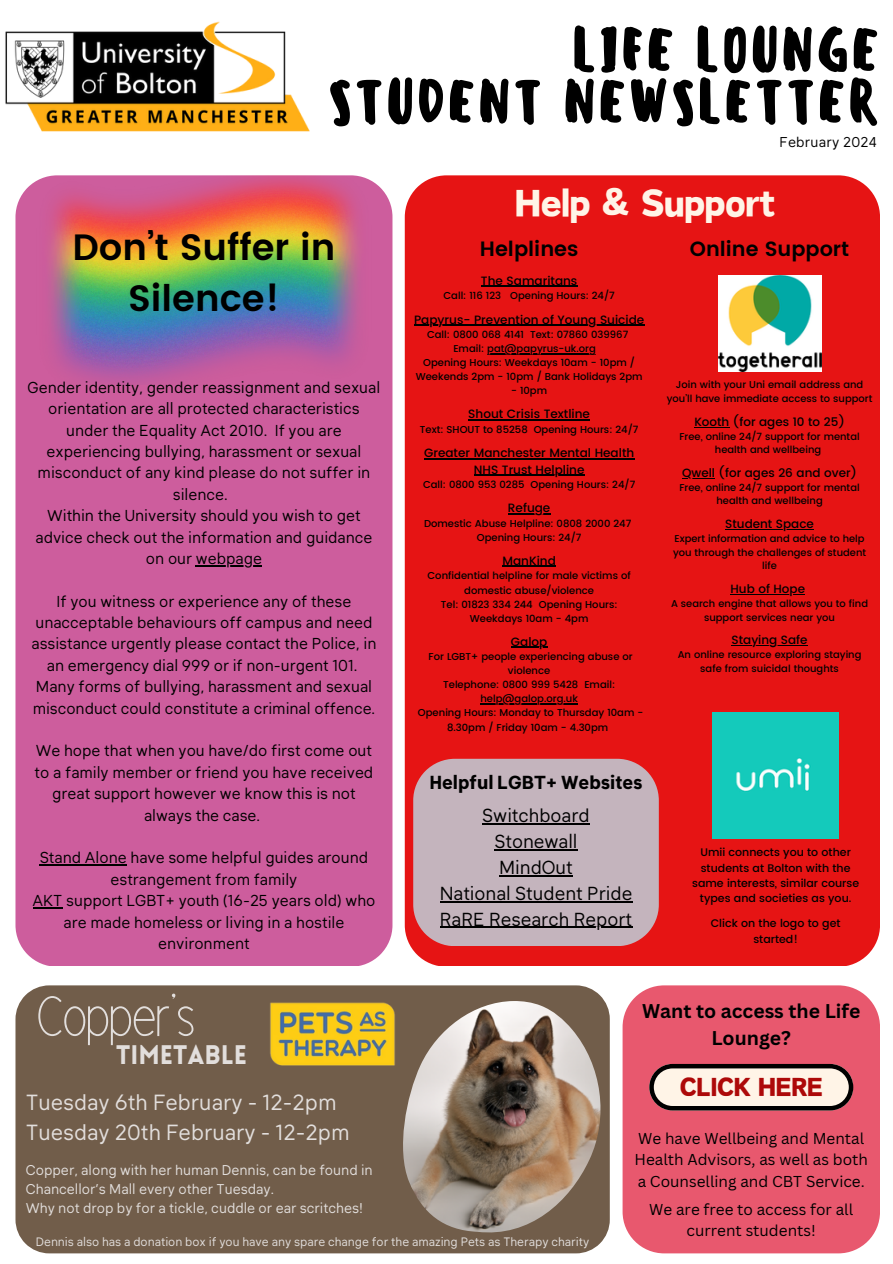
<style>
.page{position:relative;width:893px;height:1264px;background:#fff}
.page>*{position:absolute;margin:0;border:0;box-sizing:border-box;transform-origin:0 0}
.t1{font:500 58.05px/51.8px "Sensei";letter-spacing:.02em;color:#000;text-align:right}
.t2{font:54.9px "Ad Bhashitha";color:#e2dedc}
.t3{font:45px "Canva Sweet Heart";color:#fff4e7}
.t4{font:600 36.6px/50.7px "Poppins";color:#000;text-align:center}
.t5{font:30.6px "Canva Sweet Heart";color:#ad0909}
.t6{font:900 26.25px "Lovelo";color:#e2dedc}
.t7{font:21.6px "Klima";color:#e2dedc}
.t8{font:600 20.7px "Poppins";color:#000}
.t9{font:600 20.55px "Poppins";color:#000}
.t10{font:700 19.35px/27px "Canva Sans";color:#000;text-align:center}
.t11{font:18.6px "Klima";color:#000}
.t12{font:700 18.6px "Klima";color:#000}
.t13{font:15.6px/21.3px "Klima";color:#000;text-align:center}
.t14{font:15.3px/21.5px "Canva Sans";color:#000}
.t15{font:14.1px "Klima";letter-spacing:.015em;color:#000}
.t16{font:13.95px/18.8px "Klima";color:#e2dedc}
.t17{font:500 12px "Poppins";color:#000}
.t18{font:12px "Klima";color:#e2dedc}
.t19{font:500 10.95px/15.3px "Poppins";color:#000;text-align:center}
.t20{font:500 10.05px/14.1px "Poppins";color:#000;text-align:center}
.t21{font:500 9.9px/13.5px "Poppins";color:#000;text-align:center}
</style>
<div class="page">
<img style="left:5px;top:21px;width:305px;height:111px">
<div style="left:15px;top:985px;width:593px;height:268px;background:#715d4a"></div>
<img style="left:396px;top:1001px;width:213px;height:231px">
<img style="left:269px;top:1001px;width:127px;height:65px">
<div style="left:15px;top:180px;width:377px;height:786px;background:#cd5d9d"></div>
<div style="left:622px;top:985px;width:257px;height:268px;background:#e8586e;border-radius:42px"></div>
<svg style="left:649px;top:1063px;width:204px;height:47px;background:#cab8b0"></svg>
<img style="left:37px;top:175px;width:334px;height:210px">
<div style="left:405px;top:175px;width:474px;height:791px;background:#e61414"></div>
<img style="left:718px;top:275px;width:103px;height:97px">
<div style="left:712px;top:712px;width:126px;height:126px;background:#14cabb"></div>
<hr style="left:196px;top:565px;width:66px;height:1px;background:#000">
<hr style="left:40px;top:864px;width:87px;height:1px;background:#000">
<svg style="left:33px;top:907px;width:29px;height:1px"></svg>
<div style="left:413px;top:758px;width:245px;height:188px;background:#c4b4bd"></div>
<hr style="left:482px;top:823px;width:107px;height:1px;background:#000">
<hr style="left:494px;top:849px;width:83px;height:1px;background:#000">
<hr style="left:499px;top:875px;width:73px;height:1px;background:#000">
<hr style="left:439px;top:901px;width:193px;height:1px;background:#000">
<hr style="left:439px;top:926px;width:193px;height:2px;background:#000">
<hr style="left:481px;top:286px;width:96px;height:1px;background:#000">
<hr style="left:414px;top:324px;width:230px;height:1px;background:#000">
<hr style="left:487px;top:353px;width:109px;height:1px;background:#000">
<hr style="left:468px;top:419px;width:122px;height:1px;background:#000">
<hr style="left:424px;top:458px;width:210px;height:1px;background:#000">
<hr style="left:474px;top:474px;width:110px;height:1px;background:#000">
<hr style="left:508px;top:513px;width:42px;height:1px;background:#000">
<hr style="left:502px;top:566px;width:54px;height:1px;background:#000">
<hr style="left:511px;top:646px;width:36px;height:1px;background:#000">
<hr style="left:480px;top:703px;width:98px;height:1px;background:#000">
<hr style="left:694px;top:426px;width:35px;height:1px;background:#000">
<hr style="left:682px;top:478px;width:33px;height:1px;background:#000">
<hr style="left:725px;top:529px;width:88px;height:1px;background:#000">
<hr style="left:730px;top:594px;width:75px;height:1px;background:#000">
<hr style="left:731px;top:645px;width:76px;height:1px;background:#000">
<p class="t1" style="left:327px;top:24px;width:554px">LIFE LOUNGE<br>STUDENT NEWSLETTER</p>
<p class="t15" style="left:779px;top:136px;width:99px">February 2024</p>
<p class="t4" style="left:72px;top:222px;width:265px">Don’t Suffer in<br>Silence!</p>
<p class="t13" style="left:28px;top:378px;width:354px">Gender identity, gender reassignment and sexual orientation are all protected characteristics under the Equality Act 2010. If you are experiencing bullying, harassment or sexual misconduct of any kind please do not suffer in silence.</p>
<p class="t13" style="left:35px;top:506px;width:338px">Within the University should you wish to get advice check out the information and guidance on our webpage</p>
<p class="t13" style="left:35px;top:592px;width:338px">If you witness or experience any of these unacceptable behaviours off campus and need</p>
<p class="t13" style="left:31px;top:634px;width:346px">assistance urgently please contact the Police, in an emergency dial 999 or if non-urgent 101.<br>Many forms of bullying, harassment and sexual misconduct could constitute a criminal offence.</p>
<p class="t13" style="left:35px;top:741px;width:340px">We hope that when you have/do first come out to a family member or friend you have received great support however we know this is not always the case.</p>
<p class="t13" style="left:40px;top:848px;width:330px">Stand Alone have some helpful guides around estrangement from family</p>
<p class="t13" style="left:33px;top:891px;width:344px">AKT support LGBT+ youth (16-25 years old) who are made homeless or living in a hostile environment</p>
<p class="t2" style="left:37px;top:996px;width:159px">Copper’s</p>
<p class="t6" style="left:116px;top:1044px;width:133px">TIMETABLE</p>
<p class="t3" style="left:514px;top:182px;width:262px">Help &amp; Support</p>
<p class="t8" style="left:480px;top:236px;width:100px">Helplines</p>
<p class="t17" style="left:481px;top:274px;width:98px">The Samaritans</p>
<p class="t20" style="left:443px;top:289px;width:173px">Call: 116 123 Opening Hours: 24/7</p>
<p class="t17" style="left:414px;top:312px;width:232px">Papyrus- Prevention of Young Suicide</p>
<p class="t20" style="left:427px;top:327px;width:203px">Call: 0800 068 4141 Text: 07860 039967<br>Email: pat@papyrus-uk.org</p>
<p class="t20" style="left:415px;top:355px;width:228px">Opening Hours: Weekdays 10am - 10pm /<br>Weekends 2pm - 10pm / Bank Holidays 2pm</p>
<p class="t20" style="left:511px;top:384px;width:38px">- 10pm</p>
<p class="t17" style="left:468px;top:407px;width:123px">Shout Crisis Textline</p>
<p class="t20" style="left:420px;top:422px;width:220px">Text: SHOUT to 85258 Opening Hours: 24/7</p>
<p class="t17" style="left:424px;top:446px;width:212px">Greater Manchester Mental Health</p>
<p class="t17" style="left:474px;top:462px;width:112px">NHS Trust Helpline</p>
<p class="t20" style="left:423px;top:477px;width:103px">Call: 0800 953 0285</p>
<p class="t20" style="left:530px;top:477px;width:106px">Opening Hours: 24/7</p>
<p class="t17" style="left:508px;top:501px;width:44px">Refuge</p>
<p class="t20" style="left:424px;top:516px;width:209px">Domestic Abuse Helpline: 0808 2000 247<br>Opening Hours: 24/7</p>
<p class="t17" style="left:502px;top:553px;width:55px">ManKind</p>
<p class="t20" style="left:427px;top:569px;width:205px">Confidential helpline for male victims of domestic abuse/violence</p>
<p class="t20" style="left:441px;top:597px;width:178px">Tel: 01823 334 244 Opening Hours:<br>Weekdays 10am - 4pm</p>
<p class="t17" style="left:511px;top:634px;width:38px">Galop</p>
<p class="t20" style="left:428px;top:649px;width:206px">For LGBT+ people experiencing abuse or violence</p>
<p class="t20" style="left:443px;top:677px;width:173px">Telephone: 0800 999 5428 Email:</p>
<p class="t20" style="left:418px;top:692px;width:227px">help@galop.org.uk<br>Opening Hours: Monday to Thursday 10am -<br>8.30pm / Friday 10am - 4.30pm</p>
<h2 class="t9" style="left:689px;top:236px;width:161px">Online Support</h2>
<p class="t21" style="left:666px;top:378px;width:207px">Join with your Uni email address and you’ll have immediate access to support</p>
<p class="t17" style="left:694px;top:414px;width:152px">Kooth (for ages 10 to 25)</p>
<h6 class="t21" style="left:679px;top:429px;width:182px">Free, online 24/7 support for mental health and wellbeing</h6>
<p class="t17" style="left:682px;top:466px;width:176px">Qwell (for ages 26 and over)</p>
<p class="t21" style="left:679px;top:481px;width:182px">Free, online 24/7 support for mental health and wellbeing</p>
<p class="t17" style="left:725px;top:517px;width:90px">Student Space</p>
<p class="t21" style="left:673px;top:532px;width:195px">Expert information and advice to help you through the challenges of student life</p>
<p class="t17" style="left:730px;top:582px;width:76px">Hub of Hope</p>
<p class="t21" style="left:671px;top:597px;width:198px">A search engine that allows you to find support services near you</p>
<p class="t17" style="left:731px;top:633px;width:77px">Staying Safe</p>
<p class="t21" style="left:677px;top:648px;width:185px">An online resource exploring staying safe from suicidal thoughts</p>
<p class="t12" style="left:429px;top:775px;width:215px">Helpful LGBT+ Websites</p>
<p class="t11" style="left:482px;top:808px;width:109px">Switchboard</p>
<p class="t11" style="left:494px;top:833px;width:85px">Stonewall</p>
<p class="t11" style="left:499px;top:859px;width:75px">MindOut</p>
<p class="t11" style="left:439px;top:885px;width:194px">National Student Pride</p>
<p class="t11" style="left:439px;top:911px;width:194px">RaRE Research Report</p>
<p class="t19" style="left:692px;top:844px;width:169px">Umii connects you to other students at Bolton with the same interests, similar course types and societies as you.</p>
<p class="t19" style="left:710px;top:915px;width:131px">Click on the logo to get started!</p>
<p class="t10" style="left:642px;top:996px;width:220px">Want to access the Life<br>Lounge?</p>
<p class="t7" style="left:26px;top:1093px;width:312px">Tuesday 6th February - 12-2pm</p>
<p class="t7" style="left:26px;top:1123px;width:325px">Tuesday 20th February - 12-2pm</p>
<h4 class="t16" style="left:26px;top:1162px;width:348px">Copper, along with her human Dennis, can be found in<br>Chancellor’s Mall every other Tuesday.</h4>
<p class="t16" style="left:26px;top:1199px;width:338px">Why not drop by for a tickle, cuddle or ear scritches!</p>
<p class="t18" style="left:36px;top:1236px;width:555px">Dennis also has a donation box if you have any spare change for the amazing Pets as Therapy charity</p>
<p class="t5" style="left:680px;top:1072px;width:144px">CLICK HERE</p>
<p class="t14" style="left:634px;top:1127px;width:235px">We have Wellbeing and Mental<br>Health Advisors, as well as both a Counselling and CBT Service.</p>
<p class="t14" style="left:649px;top:1197px;width:205px;text-align:center">We are free to access for all current students!</p>
</div>
